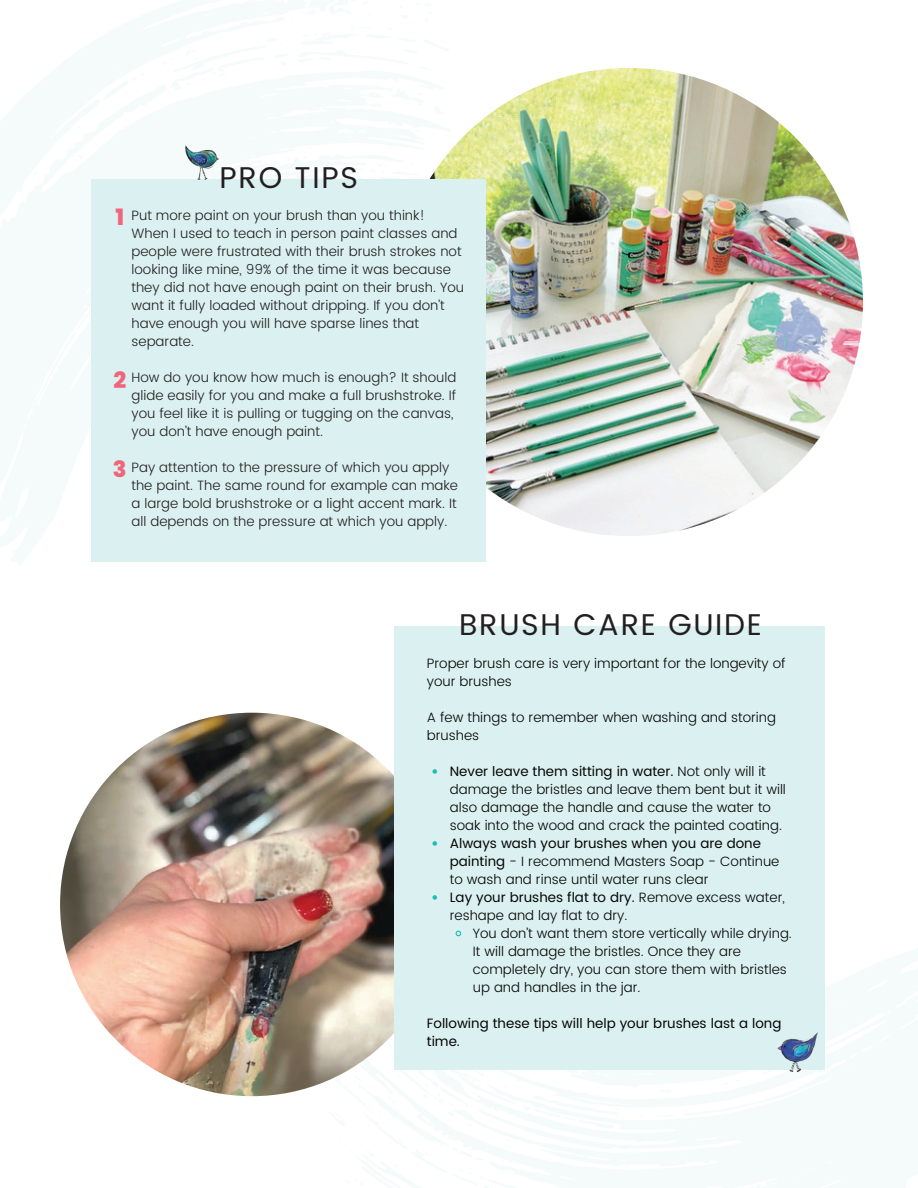
<style>
.page{position:relative;width:918px;height:1188px;background:#fff}
.page>*{position:absolute;margin:0;border:0;box-sizing:border-box;transform-origin:0 0}
.t1{font:30px "Poppins";letter-spacing:.055em;color:#231f20}
.t2{font:800 22.5px "Poppins";color:#f1657b}
.t3{font:300 13.5px/18px "Poppins";color:#231f20}
.t4{font:300 13.5px/18px "Poppins";color:#040503}
.t5{font:13.5px/18px "Poppins";color:#040503}
.s1{font-weight:400}
</style>
<div class="page">
<svg style="left:91px;top:292px;width:1px;height:38px"></svg>
<img style="left:395px;top:68px;width:468px;height:468px;border-radius:234px">
<div style="left:92px;top:179px;width:394px;height:383px;background:#dbf0f0"></div>
<img style="left:60px;top:713px;width:384px;height:383px;border-radius:192px">
<div style="left:395px;top:627px;width:430px;height:443px;background:#dbf0f0"></div>
<svg style="left:433px;top:769px;width:4px;height:5px"></svg>
<svg style="left:433px;top:841px;width:4px;height:5px"></svg>
<svg style="left:433px;top:895px;width:4px;height:5px"></svg>
<svg style="left:455px;top:930px;width:7px;height:7px"></svg>
<img style="left:184px;top:144px;width:36px;height:36px">
<img style="left:777px;top:1032px;width:41px;height:40px">
<h1 class="t1" style="left:220px;top:155px;width:140px">PRO TIPS</h1>
<p class="t3" style="left:132px;top:207px;width:334px">Put more paint on your brush than you think!<br>When I used to teach in person paint classes and people were frustrated with their brush strokes not looking like mine, 99% of the time it was because they did not have enough paint on their brush. You want it fully loaded without dripping. If you don’t have enough you will have sparse lines that separate.</p>
<p class="t3" style="left:132px;top:369px;width:326px">How do you know how much is enough? It should glide easily for you and make a full brushstroke. If you feel like it is pulling or tugging on the canvas, you don’t have enough paint.</p>
<p class="t3" style="left:132px;top:459px;width:328px">Pay attention to the pressure of which you apply the paint. The same round for example can make a large bold brushstroke or a light accent mark. It all depends on the pressure at which you apply.</p>
<h2 class="t2" style="left:115px;top:204px;width:10px">1</h2>
<h2 class="t2" style="left:113px;top:367px;width:14px">2</h2>
<h2 class="t2" style="left:113px;top:456px;width:15px">3</h2>
<h1 class="t1" style="left:459px;top:603px;width:304px">BRUSH CARE GUIDE</h1>
<p class="t4" style="left:427px;top:655px;width:360px">Proper brush care is very important for the longevity of your brushes</p>
<p class="t4" style="left:427px;top:709px;width:351px">A few things to remember when washing and storing brushes</p>
<p class="t4" style="left:450px;top:763px;width:338px"><span class="s1">Never leave them sitting in water.</span> Not only will it damage the bristles and leave them bent but it will also damage the handle and cause the water to soak into the wood and crack the painted coating.</p>
<p class="t4" style="left:450px;top:835px;width:336px"><span class="s1">Always wash your brushes when you are done painting</span> - I recommend Masters Soap - Continue to wash and rinse until water runs clear<br><span class="s1">Lay your brushes flat to dry.</span> Remove excess water, reshape and lay flat to dry.</p>
<p class="t4" style="left:473px;top:925px;width:321px">You don’t want them store vertically while drying.<br>It will damage the bristles. Once they are completely dry, you can store them with bristles up and handles in the jar.</p>
<p class="t5" style="left:427px;top:1015px;width:356px">Following these tips will help your brushes last a long time.</p>
</div>
